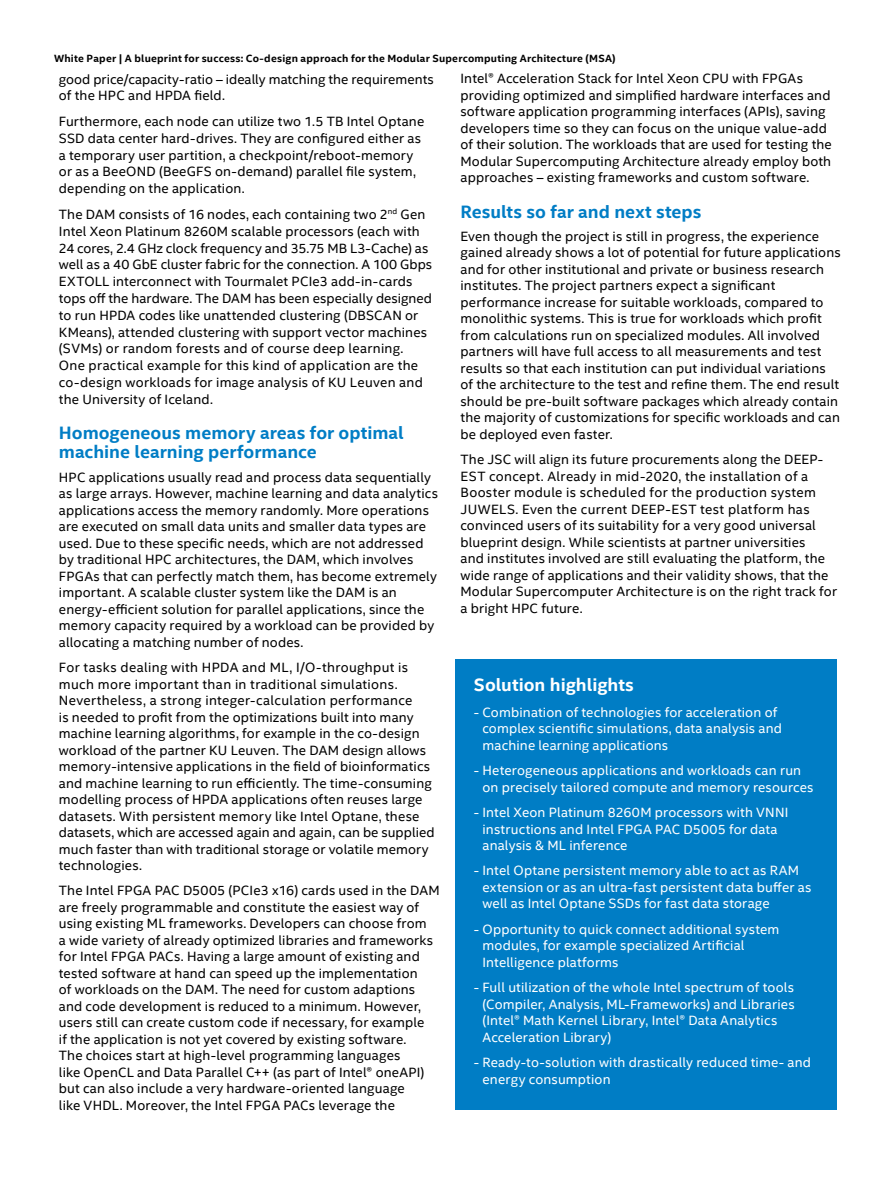
<style>
.page{position:relative;width:891px;height:1188px;background:#fff}
.page>*{position:absolute;margin:0;border:0;box-sizing:border-box;transform-origin:0 0}
.t1{font:700 18px/19.5px "Intel Clear";color:#007dc5}
.t2{font:700 18px "Intel Clear";color:#fff}
.t3{font:13.5px/16.5px "Intel Clear";letter-spacing:.01em;color:#000}
.t4{font:13.5px/16.5px "Intel Clear";letter-spacing:.01em;color:#fff}
.t5{font:700 10.5px "Intel Clear";letter-spacing:.02em;color:#000}
</style>
<div class="page">
<div style="left:456px;top:659px;width:381px;height:451px;background:#007dc5"></div>
<p class="t5" style="left:54px;top:51px;width:563px">White Paper | A blueprint for success: Co-design approach for the Modular Supercomputing Architecture (MSA)</p>
<p class="t3" style="left:59px;top:70px;width:377px">good price/capacity-ratio – ideally matching the requirements of the HPC and HPDA field.</p>
<p class="t3" style="left:59px;top:113px;width:367px">Furthermore, each node can utilize two 1.5 TB Intel Optane SSD data center hard-drives. They are configured either as a temporary user partition, a checkpoint/reboot-memory or as a BeeOND (BeeGFS on-demand) parallel file system, depending on the application.</p>
<p class="t3" style="left:59px;top:205px;width:375px">The DAM consists of 16 nodes, each containing two 2<sup>nd</sup> Gen Intel Xeon Platinum 8260M scalable processors (each with 24 cores, 2.4 GHz clock frequency and 35.75 MB L3-Cache) as well as a 40 GbE cluster fabric for the connection. A 100 Gbps EXTOLL interconnect with Tourmalet PCIe3 add-in-cards tops off the hardware. The DAM has been especially designed to run HPDA codes like unattended clustering (DBSCAN or KMeans), attended clustering with support vector machines (SVMs) or random forests and of course deep learning.<br>One practical example for this kind of application are the co-design workloads for image analysis of KU Leuven and the University of Iceland.</p>
<h1 class="t1" style="left:59px;top:422px;width:346px">Homogeneous memory areas for optimal machine learning performance</h1>
<p class="t3" style="left:59px;top:468px;width:381px">HPC applications usually read and process data sequentially as large arrays. However, machine learning and data analytics applications access the memory randomly. More operations are executed on small data units and smaller data types are used. Due to these specific needs, which are not addressed by traditional HPC architectures, the DAM, which involves FPGAs that can perfectly match them, has become extremely important. A scalable cluster system like the DAM is an energy-efficient solution for parallel applications, since the memory capacity required by a workload can be provided by allocating a matching number of nodes.</p>
<p class="t3" style="left:59px;top:659px;width:377px">For tasks dealing with HPDA and ML, I/O-throughput is much more important than in traditional simulations.<br>Nevertheless, a strong integer-calculation performance<br>is needed to profit from the optimizations built into many machine learning algorithms, for example in the co-design workload of the partner KU Leuven. The DAM design allows memory-intensive applications in the field of bioinformatics and machine learning to run efficiently. The time-consuming modelling process of HPDA applications often reuses large datasets. With persistent memory like Intel Optane, these datasets, which are accessed again and again, can be supplied much faster than with traditional storage or volatile memory technologies.</p>
<p class="t3" style="left:59px;top:882px;width:382px">The Intel FPGA PAC D5005 (PCIe3 x16) cards used in the DAM are freely programmable and constitute the easiest way of using existing ML frameworks. Developers can choose from<br>a wide variety of already optimized libraries and frameworks for Intel FPGA PACs. Having a large amount of existing and tested software at hand can speed up the implementation<br>of workloads on the DAM. The need for custom adaptions and code development is reduced to a minimum. However, users still can create custom code if necessary, for example<br>if the application is not yet covered by existing software.<br>The choices start at high-level programming languages<br>like OpenCL and Data Parallel C++ (as part of Intel® oneAPI) but can also include a very hardware-oriented language<br>like VHDL. Moreover, the Intel FPGA PACs leverage the</p>
<p class="t3" style="left:461px;top:70px;width:373px">Intel® Acceleration Stack for Intel Xeon CPU with FPGAs providing optimized and simplified hardware interfaces and software application programming interfaces (APIs), saving developers time so they can focus on the unique value-add of their solution. The workloads that are used for testing the Modular Supercomputing Architecture already employ both approaches – existing frameworks and custom software.</p>
<h1 class="t1" style="left:461px;top:201px;width:242px">Results so far and next steps</h1>
<p class="t3" style="left:461px;top:228px;width:382px">Even though the project is still in progress, the experience gained already shows a lot of potential for future applications and for other institutional and private or business research institutes. The project partners expect a significant performance increase for suitable workloads, compared to monolithic systems. This is true for workloads which profit from calculations run on specialized modules. All involved partners will have full access to all measurements and test results so that each institution can put individual variations of the architecture to the test and refine them. The end result should be pre-built software packages which already contain the majority of customizations for specific workloads and can be deployed even faster.</p>
<p class="t3" style="left:461px;top:451px;width:378px">The JSC will align its future procurements along the DEEP-EST concept. Already in mid-2020, the installation of a Booster module is scheduled for the production system JUWELS. Even the current DEEP-EST test platform has convinced users of its suitability for a very good universal blueprint design. While scientists at partner universities<br>and institutes involved are still evaluating the platform, the wide range of applications and their validity shows, that the Modular Supercomputer Architecture is on the right track for a bright HPC future.</p>
<h1 class="t2" style="left:474px;top:673px;width:162px">Solution highlights</h1>
<p class="t4" style="left:482px;top:703px;width:301px;text-indent:-9px">- Combination of technologies for acceleration of complex scientific simulations, data analysis and machine learning applications</p>
<p class="t4" style="left:482px;top:762px;width:333px;text-indent:-9px">- Heterogeneous applications and workloads can run on precisely tailored compute and memory resources</p>
<p class="t4" style="left:482px;top:804px;width:307px;text-indent:-9px">- Intel Xeon Platinum 8260M processors with VNNI instructions and Intel FPGA PAC D5005 for data analysis &amp; ML inference</p>
<p class="t4" style="left:482px;top:862px;width:331px;text-indent:-9px">- Intel Optane persistent memory able to act as RAM extension or as an ultra-fast persistent data buffer as well as Intel Optane SSDs for fast data storage</p>
<p class="t4" style="left:482px;top:920px;width:299px;text-indent:-9px">- Opportunity to quick connect additional system modules, for example specialized Artificial<br>Intelligence platforms</p>
<p class="t4" style="left:482px;top:979px;width:314px;text-indent:-9px">- Full utilization of the whole Intel spectrum of tools (Compiler, Analysis, ML-Frameworks) and Libraries (Intel® Math Kernel Library, Intel® Data Analytics Acceleration Library)</p>
<p class="t4" style="left:482px;top:1054px;width:330px;text-indent:-9px">- Ready-to-solution with drastically reduced time- and energy consumption</p>
</div>
